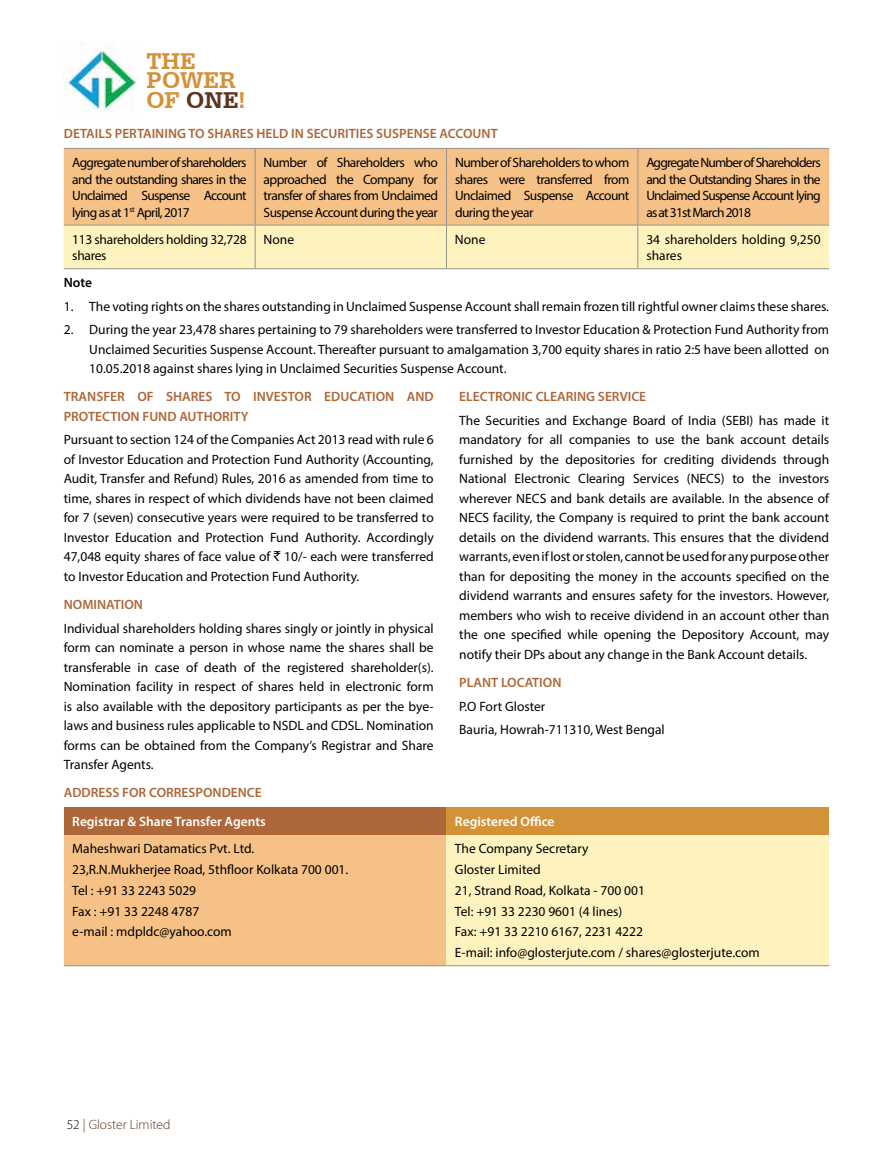
<style>
.page{position:relative;width:893px;height:1170px;background:#fff}
.page>*{position:absolute;margin:0;border:0;box-sizing:border-box;transform-origin:0 0}
.t1{font:700 24px/19.5px "Serifa BT";color:#d39138}
.t2{font:13.5px/19.5px "Myriad Pro";color:#000;text-align:justify}
.t3{font:600 13.5px/19.5px "Myriad Pro";color:#ae6739}
.t4{font:600 13.5px "Myriad Pro";color:#fff}
.t5{font:13.5px/16.5px "Myriad Pro";letter-spacing:-.02em;color:#000}
.t6{font:300 13.5px "Myriad Pro";color:#5b361e}
.t7{font:600 13.5px "Myriad Pro";color:#000}
.s1{color:#5b351e}
.s2{font-family:"Rupee Foradian"}
.s3{color:#000}
</style>
<div class="page">
<img style="left:64px;top:43px;width:73px;height:69px">
<div style="left:64px;top:149px;width:765px;height:76px;background:#f6c186"></div>
<div style="left:64px;top:226px;width:765px;height:42px;background:#fef3bf"></div>
<hr style="left:64px;top:148px;width:191px;height:1px;background:#94948b">
<hr style="left:255px;top:148px;width:191px;height:1px;background:#94948b">
<hr style="left:255px;top:149px;width:1px;height:76px;background:#94948b">
<hr style="left:446px;top:148px;width:192px;height:1px;background:#94948b">
<hr style="left:446px;top:149px;width:1px;height:76px;background:#94948b">
<hr style="left:638px;top:148px;width:191px;height:1px;background:#94948b">
<hr style="left:637px;top:149px;width:1px;height:76px;background:#94948b">
<hr style="left:64px;top:225px;width:191px;height:1px;background:#94948b">
<hr style="left:255px;top:225px;width:191px;height:1px;background:#94948b">
<hr style="left:255px;top:225px;width:1px;height:43px;background:#94948b">
<hr style="left:446px;top:225px;width:192px;height:1px;background:#94948b">
<hr style="left:446px;top:225px;width:1px;height:43px;background:#94948b">
<hr style="left:638px;top:225px;width:191px;height:1px;background:#94948b">
<hr style="left:637px;top:225px;width:1px;height:43px;background:#94948b">
<hr style="left:64px;top:268px;width:191px;height:1px;background:#94948b">
<hr style="left:255px;top:268px;width:191px;height:1px;background:#94948b">
<hr style="left:446px;top:268px;width:192px;height:1px;background:#94948b">
<hr style="left:638px;top:268px;width:191px;height:1px;background:#94948b">
<div style="left:64px;top:807px;width:382px;height:27px;background:#ae6739"></div>
<div style="left:446px;top:807px;width:383px;height:27px;background:#d39138"></div>
<div style="left:64px;top:834px;width:382px;height:131px;background:#f6c186"></div>
<div style="left:446px;top:834px;width:383px;height:131px;background:#fef3bf"></div>
<hr style="left:64px;top:965px;width:382px;height:1px;background:#94948b">
<hr style="left:446px;top:965px;width:383px;height:1px;background:#94948b">
<h1 class="t1" style="left:146px;top:50px;width:100px">THE<br>POWER<br>OF <span class="s1">ONE</span>!</h1>
<p class="t3" style="left:64px;top:123px;width:435px">DETAILS PERTAINING TO SHARES HELD IN SECURITIES SUSPENSE ACCOUNT</p>
<p class="t2" style="left:72px;top:154px;width:176px;line-height:16.5px">Aggregate number of shareholders and the outstanding shares in the Unclaimed Suspense Account lying as at 1<sup>st</sup> April, 2017</p>
<p class="t2" style="left:264px;top:154px;width:176px;line-height:16.5px">Number of Shareholders who approached the Company for transfer of shares from Unclaimed Suspense Account during the year</p>
<p class="t2" style="left:455px;top:154px;width:176px;line-height:16.5px">Number of Shareholders to whom shares were transferred from Unclaimed Suspense Account during the year</p>
<p class="t2" style="left:646px;top:154px;width:176px;line-height:16.5px">Aggregate Number of Shareholders and the Outstanding Shares in the Unclaimed Suspense Account lying as at 31st March 2018</p>
<p class="t5" style="left:72px;top:231px;width:176px">113 shareholders holding 32,728 shares</p>
<p class="t2" style="left:264px;top:229px;width:32px">None</p>
<p class="t2" style="left:455px;top:229px;width:32px">None</p>
<p class="t2" style="left:646px;top:231px;width:176px;line-height:16.5px">34 shareholders holding 9,250 shares</p>
<p class="t7" style="left:64px;top:274px;width:30px">Note</p>
<p class="t2" style="left:64px;top:296px;width:767px">1. The voting rights on the shares outstanding in Unclaimed Suspense Account shall remain frozen till rightful owner claims these shares.</p>
<p class="t2" style="left:89px;top:320px;width:741px;text-indent:-26px">2. During the year 23,478 shares pertaining to 79 shareholders were transferred to Investor Education &amp; Protection Fund Authority from Unclaimed Securities Suspense Account. Thereafter pursuant to amalgamation 3,700 equity shares in ratio 2:5 have been allotted on 10.05.2018 against shares lying in Unclaimed Securities Suspense Account.</p>
<p class="t3" style="left:64px;top:386px;width:371px">TRANSFER OF SHARES TO INVESTOR EDUCATION AND<br>PROTECTION FUND AUTHORITY</p>
<p class="t2" style="left:64px;top:430px;width:371px">Pursuant to section 124 of the Companies Act 2013 read with rule 6 of Investor Education and Protection Fund Authority (Accounting, Audit, Transfer and Refund) Rules, 2016 as amended from time to time, shares in respect of which dividends have not been claimed for 7 (seven) consecutive years were required to be transferred to Investor Education and Protection Fund Authority. Accordingly 47,048 equity shares of face value of <span class="s2">`</span> 10/- each were transferred to Investor Education and Protection Fund Authority.</p>
<p class="t3" style="left:64px;top:594px;width:81px">NOMINATION</p>
<p class="t2" style="left:64px;top:618px;width:371px">Individual shareholders holding shares singly or jointly in physical form can nominate a person in whose name the shares shall be transferable in case of death of the registered shareholder(s).<br>Nomination facility in respect of shares held in electronic form is also available with the depository participants as per the bye&shy;laws and business rules applicable to NSDL and CDSL. Nomination forms can be obtained from the Company’s Registrar and Share Transfer Agents.</p>
<p class="t3" style="left:459px;top:386px;width:189px">ELECTRONIC CLEARING SERVICE</p>
<p class="t2" style="left:459px;top:410px;width:371px">The Securities and Exchange Board of India (SEBI) has made it mandatory for all companies to use the bank account details furnished by the depositories for crediting dividends through National Electronic Clearing Services (NECS) to the investors wherever NECS and bank details are available. In the absence of NECS facility, the Company is required to print the bank account details on the dividend warrants. This ensures that the dividend warrants, even if lost or stolen, cannot be used for any purpose other than for depositing the money in the accounts specified on the dividend warrants and ensures safety for the investors. However, members who wish to receive dividend in an account other than the one specified while opening the Depository Account, may notify their DPs about any change in the Bank Account details.</p>
<p class="t3" style="left:459px;top:672px;width:104px">PLANT LOCATION</p>
<p class="t2" style="left:459px;top:694px;width:207px;line-height:23.7px">P.O Fort Gloster<br>Bauria, Howrah-711310, West Bengal</p>
<p class="t3" style="left:64px;top:782px;width:200px">ADDRESS FOR CORRESPONDENCE</p>
<p class="t4" style="left:72px;top:813px;width:195px">Registrar &amp; Share Transfer Agents</p>
<p class="t4" style="left:455px;top:813px;width:101px">Registered Office</p>
<p class="t2" style="left:72px;top:838px;width:278px;line-height:20.7px;text-align:left">Maheshwari Datamatics Pvt. Ltd.<br>23,R.N.Mukherjee Road, 5thfloor Kolkata 700 001.<br>Tel : +91 33 2243 5029<br>Fax : +91 33 2248 4787<br>e-mail : mdpldc@yahoo.com</p>
<p class="t2" style="left:455px;top:838px;width:306px;line-height:20.7px;text-align:left">The Company Secretary<br>Gloster Limited<br>21, Strand Road, Kolkata - 700 001<br>Tel: +91 33 2230 9601 (4 lines)<br>Fax: +91 33 2210 6167, 2231 4222<br>E-mail: info@glosterjute.com / shares@glosterjute.com</p>
<p class="t6" style="left:67px;top:1117px;width:105px"><span class="s3">52</span> | Gloster Limited</p>
</div>
